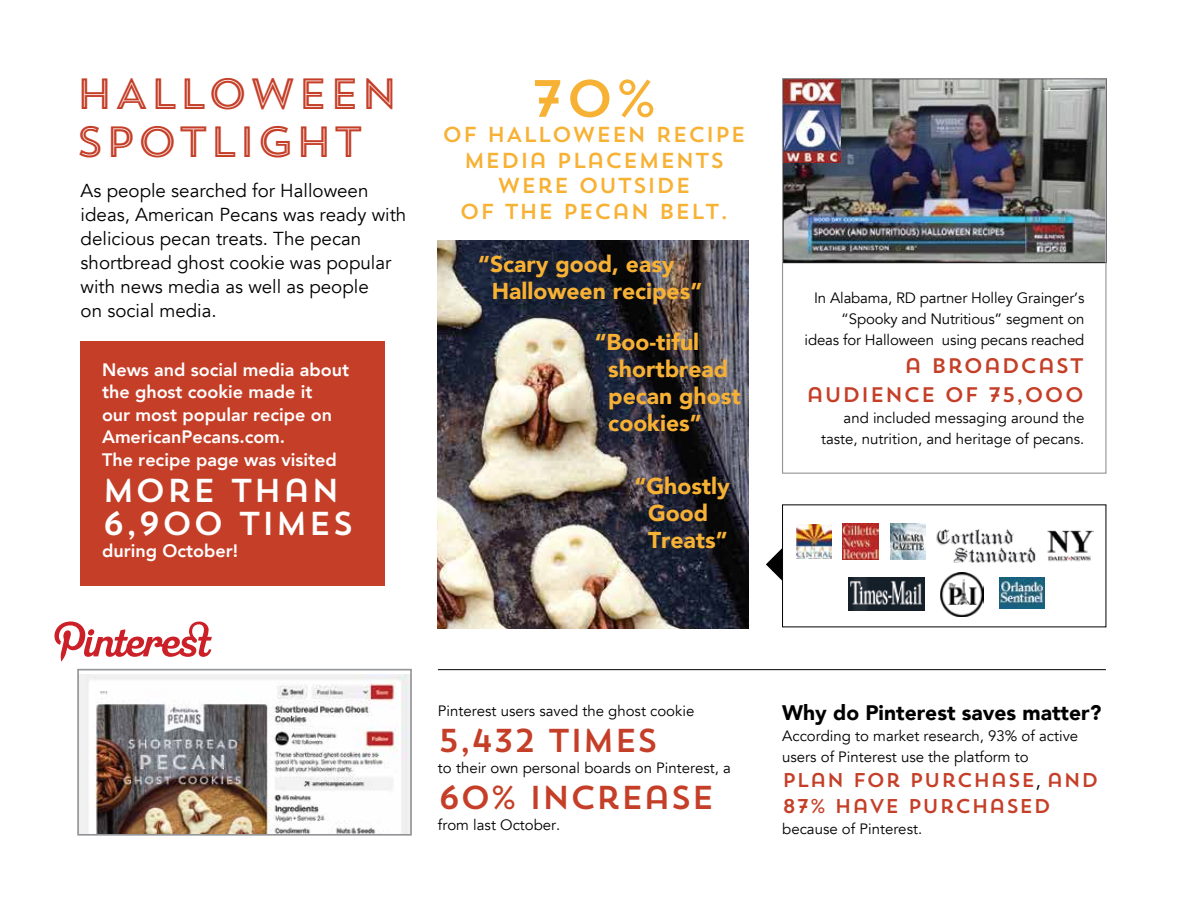
<style>
.page{position:relative;width:1188px;height:918px;background:#fff}
.page>*{position:absolute;margin:0;border:0;box-sizing:border-box;transform-origin:0 0}
.t1{font:52.2px "Trend Sans One";color:#f7b134}
.t2{font:43.5px/48px "Trend Sans Five";letter-spacing:.005em;color:#c53f28}
.t3{font:33px "Trend Sans One";letter-spacing:-.035em;color:#c53f28}
.t4{font:33px/33px "Trend Sans One";color:#fff}
.t5{font:900 22.95px/27px "Avenir";color:#f7b134}
.t6{font:21.6px/25.5px "Trend Sans One";color:#f7b134;text-align:center}
.t7{font:21px/28.5px "Trend Sans One";color:#c53f28;text-align:right}
.t8{font:900 21px "Avenir";color:#010101}
.t9{font:19.8px/25.5px "Trend Sans One";color:#c53f28}
.t10{font:18.75px/24px "Avenir";color:#010101}
.t11{font:800 18px/22.5px "Avenir";color:#fff}
.t12{font:15px/21px "Avenir";color:#010101;text-align:right}
.s1{font-family:"Avenir";color:#010101}
</style>
<div class="page">
<img style="left:438px;top:240px;width:310px;height:389px">
<img style="left:785px;top:80px;width:320px;height:181px">
<img style="left:784px;top:80px;width:57px;height:82px">
<div style="left:782px;top:78px;width:325px;height:396px;border:1px solid #939598"></div>
<div style="left:81px;top:341px;width:304px;height:245px;background:#c53f28"></div>
<img style="left:999px;top:578px;width:45px;height:31px">
<img style="left:1047px;top:530px;width:47px;height:32px">
<img style="left:797px;top:524px;width:34px;height:34px">
<img style="left:842px;top:523px;width:36px;height:36px">
<img style="left:891px;top:523px;width:34px;height:36px">
<img style="left:937px;top:529px;width:99px;height:33px">
<img style="left:849px;top:578px;width:76px;height:33px">
<img style="left:940px;top:573px;width:44px;height:43px">
<img style="left:80px;top:674px;width:329px;height:159px">
<div style="left:77px;top:669px;width:335px;height:167px;border:2px solid #939598"></div>
<svg style="left:54px;top:621px;width:158px;height:40px"></svg>
<hr style="left:438px;top:669px;width:668px;height:1px;background:#010101">
<svg style="left:766px;top:548px;width:16px;height:33px"></svg>
<h2 class="t2" style="left:76px;top:68px;width:325px">HALLOWEEN<br>SPOTLIGHT</h2>
<p class="t10" style="left:81px;top:179px;width:327px">As people searched for Halloween ideas, American Pecans was ready with delicious pecan treats. The pecan shortbread ghost cookie was popular with news media as well as people<br>on social media.</p>
<p class="t11" style="left:102px;top:358px;width:249px">News and social media about the ghost cookie made it<br>our most popular recipe on<br>AmericanPecans.com.<br>The recipe page was visited</p>
<h3 class="t4" style="left:102px;top:473px;width:254px">MORE THAN<br>6,900 TIMES</h3>
<p class="t11" style="left:102px;top:540px;width:138px">during October!</p>
<h1 class="t1" style="left:530px;top:65px;width:129px">70%</h1>
<h3 class="t6" style="left:442px;top:122px;width:305px">OF HALLOWEEN RECIPE<br>MEDIA PLACEMENTS<br>WERE OUTSIDE<br>OF THE PECAN BELT.</h3>
<h3 class="t5" style="left:492px;top:250px;width:212px;text-indent:-14px">“Scary good, easy<br>Halloween recipes”</h3>
<h3 class="t5" style="left:608px;top:328px;width:134px;text-indent:-14px">“Boo-tiful shortbread pecan ghost cookies”</h3>
<h3 class="t5" style="left:634px;top:472px;width:97px;text-align:center">“Ghostly<br>Good<br>Treats”</h3>
<p class="t12" style="left:805px;top:287px;width:281px">In Alabama, RD partner Holley Grainger’s “Spooky and Nutritious” segment on ideas for Halloween using pecans reached</p>
<h3 class="t7" style="left:806px;top:351px;width:280px">A BROADCAST<br>AUDIENCE OF 75,000</h3>
<p class="t12" style="left:821px;top:407px;width:265px">and included messaging around the taste, nutrition, and heritage of pecans.</p>
<p class="t12" style="left:438px;top:700px;width:258px">Pinterest users saved the ghost cookie</p>
<h3 class="t3" style="left:438px;top:719px;width:222px">5,432 TIMES</h3>
<p class="t12" style="left:438px;top:757px;width:294px">to their own personal boards on Pinterest, a</p>
<h3 class="t3" style="left:438px;top:776px;width:278px">60% INCREASE</h3>
<p class="t12" style="left:438px;top:814px;width:124px">from last October.</p>
<h3 class="t8" style="left:782px;top:694px;width:321px">Why do Pinterest saves matter?</h3>
<p class="t12" style="left:782px;top:725px;width:298px;text-align:left">According to market research, 93% of active users of Pinterest use the platform to</p>
<h3 class="t9" style="left:782px;top:767px;width:318px">PLAN FOR PURCHASE<span class="s1">,</span> AND<br>87% HAVE PURCHASED</h3>
<p class="t12" style="left:782px;top:818px;width:141px">because of Pinterest.</p>
</div>
